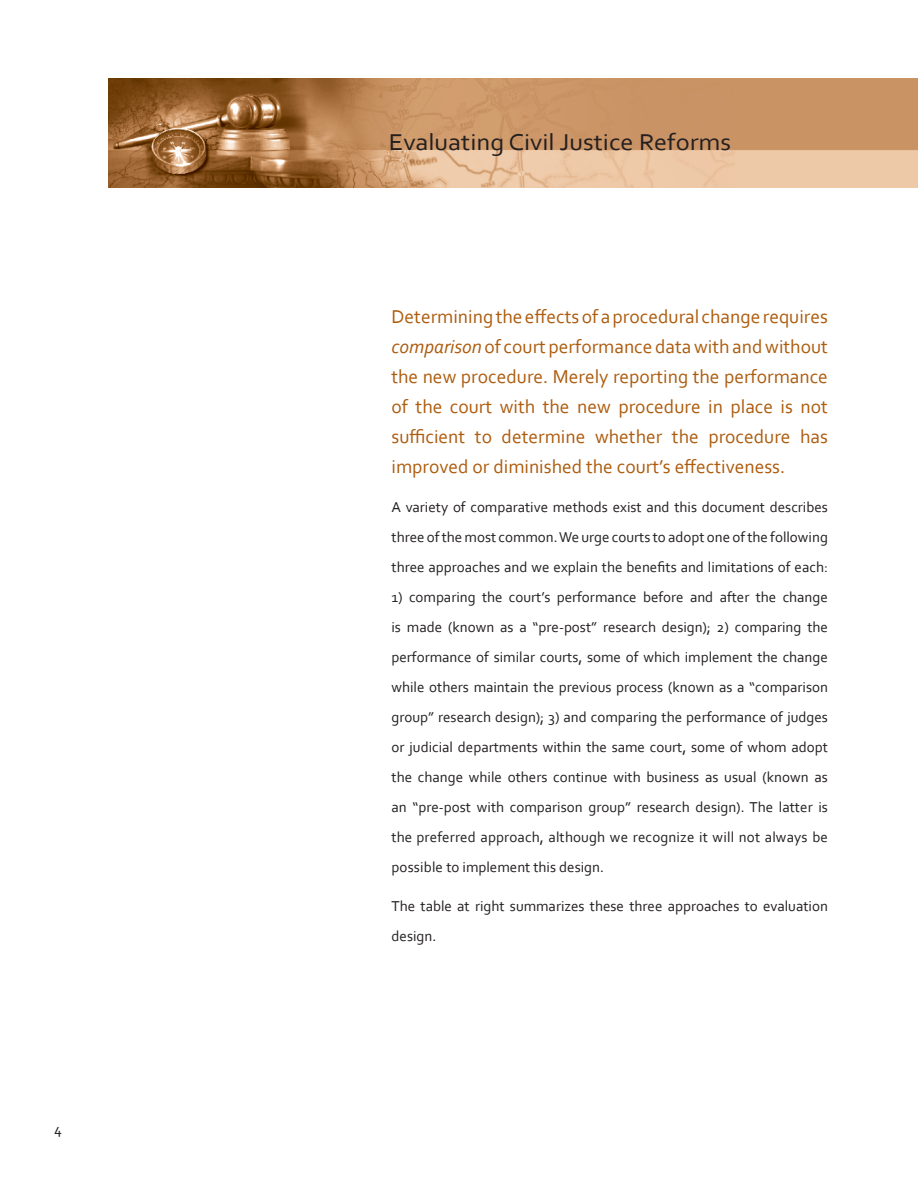
<style>
.page{position:relative;width:918px;height:1188px;background:#fff}
.page>*{position:absolute;margin:0;border:0;box-sizing:border-box;transform-origin:0 0}
.t1{font:24px "Corbel";color:#231f20;scale:1.1 1}
.Paragraph_Style_1{font:19.5px/30px "Corbel";color:#ad5c0e;text-align:justify}
.Paragraph_Style_1-2{font:15px/30px "Corbel";color:#231f20;text-align:justify}
.s1{font-style:italic}
</style>
<div class="page">
<img style="left:108px;top:78px;width:810px;height:109px">
<p class="Paragraph_Style_1-2" style="left:54px;top:1114px;width:9px">4</p>
<p class="t1" style="left:389px;top:128px;width:313px">Evaluating Civil Justice Reforms</p>
<p class="Paragraph_Style_1" style="left:392px;top:301px;width:438px">Determining the effects of a procedural change requires <span class="s1">comparison</span> of court performance data with and without the new procedure. Merely reporting the performance of the court with the new procedure in place is not sufficient to determine whether the procedure has improved or diminished the court’s effectiveness.</p>
<p class="Paragraph_Style_1-2" style="left:392px;top:492px;width:438px">A variety of comparative methods exist and this document describes three of the most common. We urge courts to adopt one of the following three approaches and we explain the benefits and limitations of each:</p>
<p class="Paragraph_Style_1-2" style="left:392px;top:582px;width:438px">1) comparing the court’s performance before and after the change is made (known as a “pre-post” research design); 2) comparing the performance of similar courts, some of which implement the change while others maintain the previous process (known as a “comparison group” research design); 3) and comparing the performance of judges or judicial departments within the same court, some of whom adopt the change while others continue with business as usual (known as an “pre-post with comparison group” research design). The latter is the preferred approach, although we recognize it will not always be possible to implement this design.</p>
<p class="Paragraph_Style_1-2" style="left:392px;top:891px;width:438px">The table at right summarizes these three approaches to evaluation design.</p>
</div>
